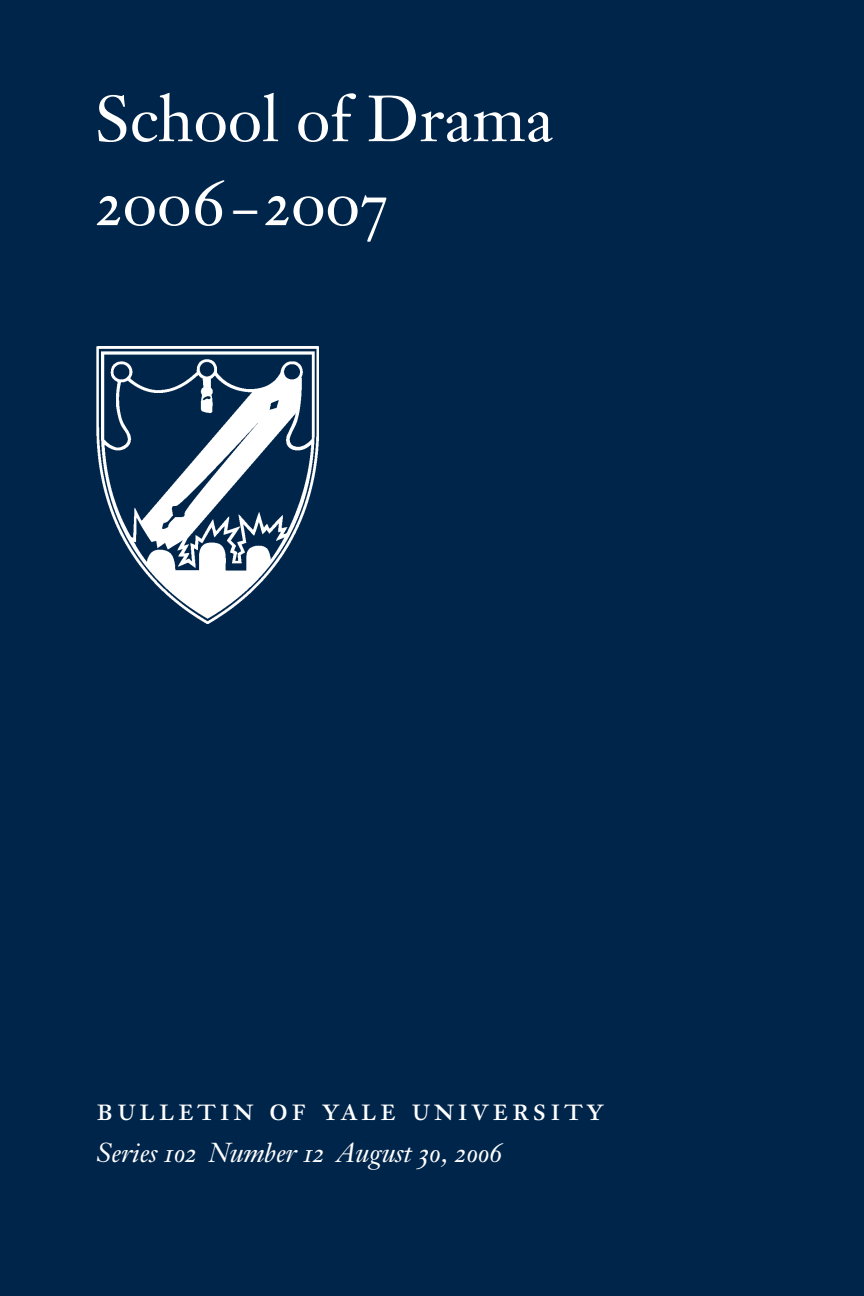
<style>
.page{position:relative;width:864px;height:1296px;background:#00254b}
.page>*{position:absolute;margin:0;border:0;box-sizing:border-box;transform-origin:0 0}
.t1{font:64px/84px "Jansosjg";letter-spacing:-.005em;color:#fff}
.t2{font:34px "Janson Text Roman SC";letter-spacing:.1em;color:#fff}
.t3{font:27px "Jansitjg";letter-spacing:-.005em;color:#fff}
</style>
<div class="page">
<img style="left:96px;top:347px;width:223px;height:277px">
<h1 class="t1" style="left:95px;top:85px;width:461px">School of Drama<br>2006–2007</h1>
<p class="t2" style="left:96px;top:1095px;width:509px">bulletin of yale university</p>
<p class="t3" style="left:96px;top:1143px;width:408px">Series 102 Number 12 August 30, 2006</p>
</div>
